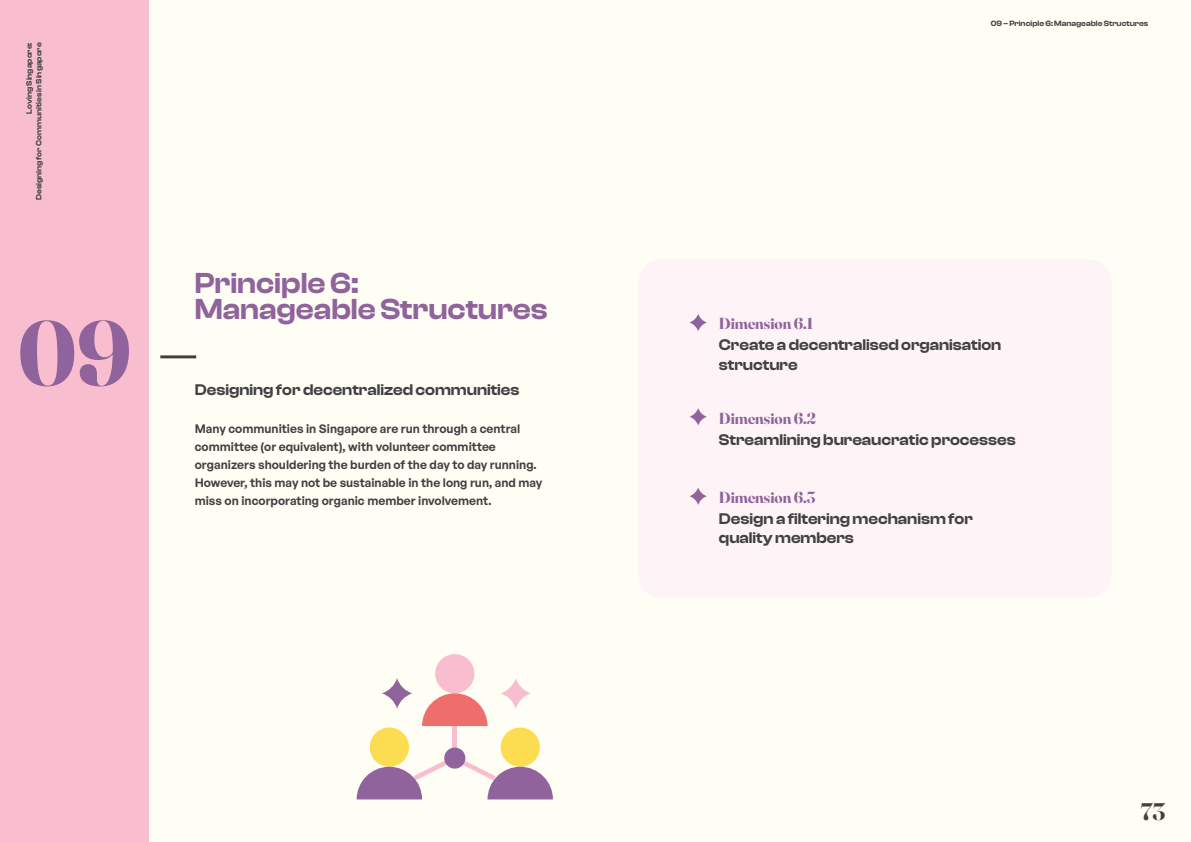
<style>
.page{position:relative;width:1191px;height:842px;background:#fffef4}
.page>*{position:absolute;margin:0;border:0;box-sizing:border-box;transform-origin:0 0}
.t1{font:700 92px "Fraunces 144 pt";color:#90639c}
.t2{font:700 30px/26px "Clash Display Variable";color:#90639c}
.t3{font:700 24px "Fraunces 144 pt";color:#414042}
.t4{font:600 16px/19.3px "Clash Display";color:#414042}
.t5{font:700 16px "Fraunces 144 pt";color:#90639c}
.t6{font:600 12px/18px "General Sans";color:#414042}
.t7{font:600 8px/9.6px "Clash Display";color:#414042;text-align:right}
</style>
<div class="page">
<div style="left:0;top:0;width:148px;height:842px;background:#f8bdce"></div>
<div style="left:638px;top:259px;width:473px;height:339px;background:#fef4f7;border-radius:23px"></div>
<hr style="left:160px;top:355px;width:36px;height:3px;background:#414042">
<svg style="left:689px;top:314px;width:18px;height:17px"></svg>
<svg style="left:689px;top:408px;width:18px;height:18px"></svg>
<svg style="left:689px;top:487px;width:18px;height:18px"></svg>
<div style="left:452px;top:718px;width:5px;height:40px;background:#f8bdce"></div>
<div style="left:435px;top:654px;width:39px;height:39px;background:#f8bdce;border-radius:50%"></div>
<svg style="left:422px;top:693px;width:65px;height:33px"></svg>
<div style="left:370px;top:727px;width:39px;height:40px;background:#fcdc51;border-radius:50%"></div>
<div style="left:500px;top:727px;width:40px;height:40px;background:#fcdc51;border-radius:50%"></div>
<svg style="left:357px;top:756px;width:196px;height:43px"></svg>
<div style="left:444px;top:747px;width:21px;height:22px;background:#90639c;border-radius:50%"></div>
<svg style="left:382px;top:678px;width:30px;height:31px"></svg>
<svg style="left:500px;top:678px;width:31px;height:31px"></svg>
<p class="t7" style="left:25px;top:200px;width:159px;rotate:-90deg">Loving Singapore:<br>Designing for Communities in Singapore</p>
<h1 class="t1" style="left:18px;top:286px;width:115px">09</h1>
<h2 class="t2" style="left:195px;top:270px;width:354px">Principle 6:<br>Manageable Structures</h2>
<h3 class="t4" style="left:195px;top:380px;width:326px">Designing for decentralized communities</h3>
<p class="t6" style="left:195px;top:420px;width:349px">Many communities in Singapore are run through a central committee (or equivalent), with volunteer committee organizers shouldering the burden of the day to day running.<br>However, this may not be sustainable in the long run, and may miss on incorporating organic member involvement.</p>
<h3 class="t5" style="left:719px;top:312px;width:96px">Dimension 6.1</h3>
<p class="t7" style="left:991px;top:18px;width:159px">09 – Principle 6: Manageable Structures</p>
<h3 class="t4" style="left:719px;top:335px;width:284px">Create a decentralised organisation structure</h3>
<h3 class="t5" style="left:719px;top:407px;width:99px">Dimension 6.2</h3>
<h3 class="t4" style="left:719px;top:430px;width:298px">Streamlining bureaucratic processes</h3>
<h3 class="t5" style="left:719px;top:486px;width:98px">Dimension 6.3</h3>
<h3 class="t4" style="left:719px;top:509px;width:255px">Design a filtering mechanism for quality members</h3>
<h3 class="t3" style="left:1140px;top:794px;width:27px">73</h3>
</div>
